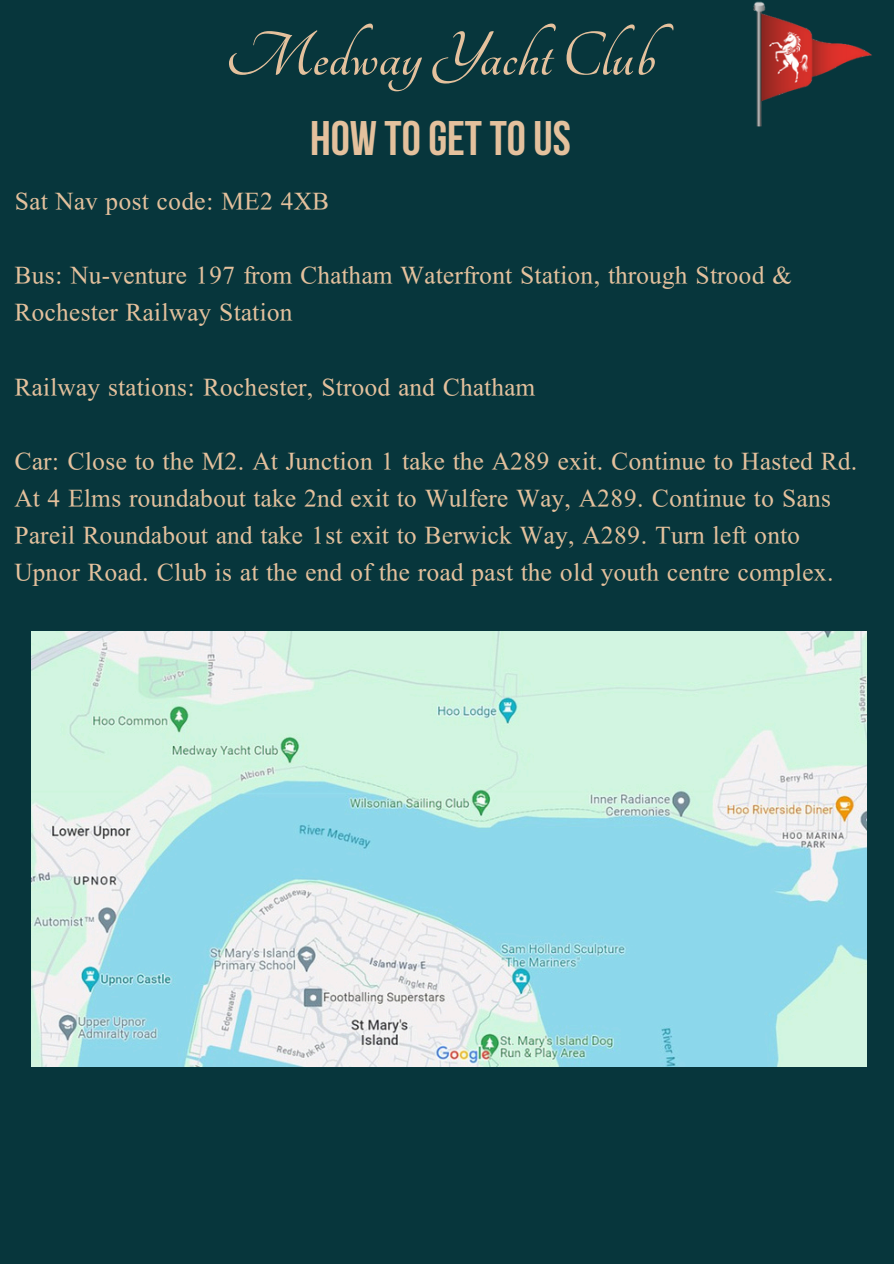
<style>
.page{position:relative;width:894px;height:1264px;background:#fff}
.page>*{position:absolute;margin:0;border:0;box-sizing:border-box;transform-origin:0 0}
.t1{font:700 67.8px "Tangerine";color:#e4c19d}
.t2{font:700 48.3px "Bebas Neue";color:#e4c19d}
.t3{font:27px/37.2px "Ekushey Punarbhaba";color:#e4c19d}
</style>
<div class="page">
<div style="left:0;top:0;width:893px;height:1263px;background:#07363c"></div>
<img style="left:753px;top:1px;width:119px;height:125px">
<img style="left:32px;top:631px;width:833px;height:435px">
<h1 class="t1" style="left:225px;top:24px;width:431px">Medway Yacht Club</h1>
<p class="t2" style="left:310px;top:119px;width:262px">HOW TOGETTOUS</p>
<h2 class="t3" style="left:14px;top:185px;width:316px">Sat Nav post code: ME2 4XB</h2>
<p class="t3" style="left:14px;top:259px;width:779px">Bus: Nu-venture 197 from Chatham Waterfront Station, through Strood &amp;<br>Rochester Railway Station</p>
<p class="t3" style="left:14px;top:371px;width:522px">Railway stations: Rochester, Strood and Chatham</p>
<p class="t3" style="left:14px;top:445px;width:844px">Car: Close to the M2. At Junction 1 take the A289 exit. Continue to Hasted Rd.<br>At 4 Elms roundabout take 2nd exit to Wulfere Way, A289. Continue to Sans Pareil Roundabout and take 1st exit to Berwick Way, A289. Turn left onto Upnor Road. Club is at the end of the road past the old youth centre complex.</p>
</div>
